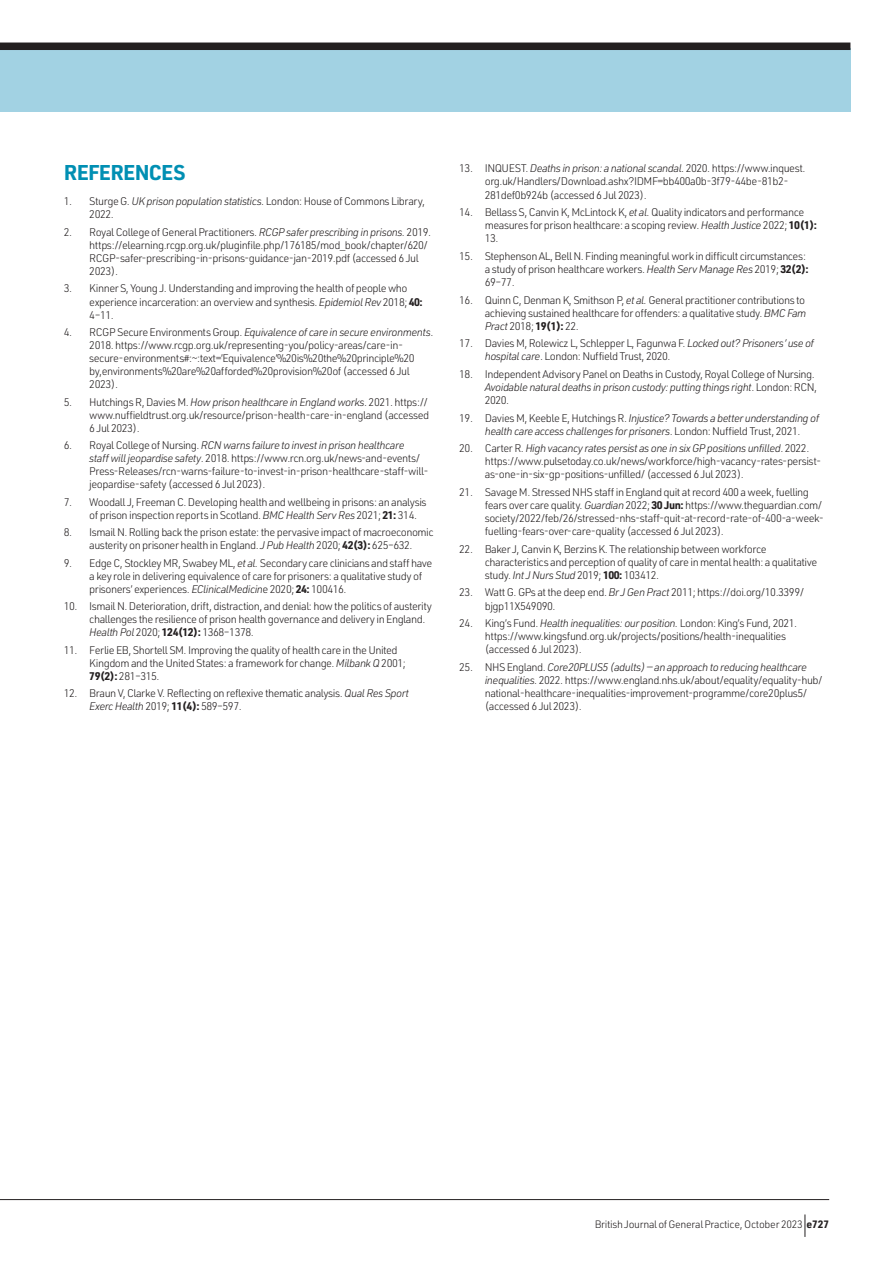
<style>
.page{position:relative;width:893px;height:1263px;background:#fff}
.page>*{position:absolute;margin:0;border:0;box-sizing:border-box;transform-origin:0 0}
.t1{font:700 21px "URWDIN";letter-spacing:-.035em;color:#008fb3}
.t2{font:300 10.8px/13px "URWDIN";letter-spacing:-.045em;color:#231f20}
.t3{font:italic 300 10.8px/13.2px "URWDIN";letter-spacing:-.045em;color:#231f20}
.t4{font:300 10.5px "URWDIN";letter-spacing:-.025em;color:#231f20}
.s1{font-style:italic}
.s2{font-weight:700}
.s3{font-style:normal}
</style>
<div class="page">
<div style="left:0;top:48px;width:850px;height:64px;background:#a2d2e3"></div>
<div style="left:0;top:43px;width:850px;height:7px;background:#231f20"></div>
<hr style="left:0;top:1199px;width:829px;height:1px;background:#231f20">
<svg style="left:805px;top:1214px;width:1px;height:23px"></svg>
<h1 class="t1" style="left:64px;top:158px;width:123px">REFERENCES</h1>
<p class="t2" style="left:89px;top:195px;width:337px;text-indent:-26px">1. Sturge G. <span class="s1">UK prison population statistics</span>. London: House of Commons Library,<br>2022.</p>
<p class="t2" style="left:89px;top:225px;width:343px;text-indent:-26px">2. Royal College of General Practitioners. <span class="s1">RCGP safer prescribing in prisons.</span> 2019. https://elearning.rcgp.org.uk/pluginfile.php/176185/mod_book/chapter/620/ RCGP-safer-prescribing-in-prisons-guidance-jan-2019.pdf (accessed 6 Jul 2023).</p>
<p class="t2" style="left:89px;top:282px;width:335px;text-indent:-26px">3. Kinner S, Young J. Understanding and improving the health of people who experience incarceration: an overview and synthesis. <span class="s1">Epidemiol Rev</span> 2018; <span class="s2">40:<br></span>4–11.</p>
<p class="t2" style="left:89px;top:325px;width:346px;text-indent:-26px">4. RCGP Secure Environments Group. <span class="s1">Equivalence of care in secure environments</span>.<br>2018. https://www.rcgp.org.uk/representing-you/policy-areas/care-in&shy;secure-environments#:~:text=’Equivalence’%20is%20the%20principle%20 by,environments%20are%20afforded%20provision%20of (accessed 6 Jul 2023).</p>
<p class="t2" style="left:89px;top:395px;width:342px;text-indent:-26px">5. Hutchings R, Davies M. <span class="s1">How prison healthcare in England works</span>. 2021. https:// www.nuffieldtrust.org.uk/resource/prison-health-care-in-england (accessed<br>6 Jul 2023).</p>
<p class="t2" style="left:89px;top:438px;width:341px;text-indent:-26px">6. Royal College of Nursing. <span class="s1">RCN warns failure to invest in prison healthcare<br>staff will jeopardise safety</span>. 2018. https://www.rcn.org.uk/news-and-events/ Press-Releases/rcn-warns-failure-to-invest-in-prison-healthcare-staff-will&shy;jeopardise-safety (accessed 6 Jul 2023).</p>
<p class="t2" style="left:89px;top:495px;width:339px;text-indent:-26px">7. Woodall J, Freeman C. Developing health and wellbeing in prisons: an analysis of prison inspection reports in Scotland. <span class="s1">BMC Health Serv Res</span> 2021; <span class="s2">21:</span> 314.</p>
<p class="t2" style="left:64px;top:525px;width:371px;text-align:center">8. Ismail N. Rolling back the prison estate: the pervasive impact of macroeconomic austerity on prisoner health in England. <span class="s1">J Pub Health</span> 2020; <span class="s2">42(3):</span> 625–632.</p>
<p class="t2" style="left:89px;top:556px;width:345px;text-indent:-26px">9. Edge C, Stockley MR, Swabey ML, <span class="s1">et al.</span> Secondary care clinicians and staff have a key role in delivering equivalence of care for prisoners: a qualitative study of prisoners’ experiences. <span class="s1">EClinicalMedicin</span>e 2020; <span class="s2">24:</span> 100416.</p>
<p class="t2" style="left:89px;top:599px;width:344px;text-indent:-26px">10. Ismail N. Deterioration, drift, distraction, and denial: how the politics of austerity challenges the resilience of prison health governance and delivery in England.<br><span class="s1">Health Pol</span> 2020; <span class="s2">124(12):</span> 1368–1378.</p>
<p class="t2" style="left:89px;top:643px;width:318px;text-indent:-26px">11. Ferlie EB, Shortell SM. Improving the quality of health care in the United<br>Kingdom and the United States: a framework for change. <span class="s1">Milbank Q</span> 2001;<br><span class="s2">79(2):</span> 281–315.</p>
<p class="t2" style="left:89px;top:686px;width:321px;text-indent:-26px">12. Braun V, Clarke V. Reflecting on reflexive thematic analysis. <span class="s1">Qual Res Sport<br>Exerc Health</span> 2019; <span class="s2">11(4):</span> 589–597.</p>
<p class="t2" style="left:485px;top:162px;width:322px;text-indent:-26px">13. INQUEST. <span class="s1">Deaths in prison: a national scandal</span>. 2020. https://www.inquest. org.uk/Handlers/Download.ashx?IDMF=bb400a0b-3f79-44be-81b2-<br>281def0b924b (accessed 6 Jul 2023).</p>
<p class="t2" style="left:485px;top:205px;width:334px;text-indent:-26px">14. Bellass S, Canvin K, McLintock K, <span class="s1">et al.</span> Quality indicators and performance measures for prison healthcare: a scoping review. <span class="s1">Health Justice</span> 2022; <span class="s2">10(1):<br></span>13.</p>
<p class="t2" style="left:485px;top:249px;width:325px;text-indent:-26px">15. Stephenson AL, Bell N. Finding meaningful work in difficult circumstances: a study of prison healthcare workers. <span class="s1">Health Serv Manage Res</span> 2019; <span class="s2">32(2):<br></span>69–77.</p>
<p class="t2" style="left:485px;top:293px;width:323px;text-align:justify;text-indent:-26px">16. Quinn C, Denman K, Smithson P, <span class="s1">et al.</span> General practitioner contributions to achieving sustained healthcare for offenders: a qualitative study. <span class="s1">BMC Fam Pract</span> 2018; <span class="s2">19(1):</span> 22.</p>
<p class="t2" style="left:485px;top:336px;width:331px;text-indent:-26px">17. Davies M, Rolewicz L, Schlepper L, Fagunwa F. <span class="s1">Locked out? Prisoners ’ use of hospital care</span>. London: Nuffield Trust, 2020.</p>
<p class="t2" style="left:485px;top:367px;width:334px;text-indent:-26px">18. Independent Advisory Panel on Deaths in Custody, Royal College of Nursing.<br><span class="s1">Avoidable natural deaths in prison custody: putting things right</span>. London: RCN,<br>2020.</p>
<p class="t3" style="left:485px;top:411px;width:336px;text-indent:-26px"><span class="s3">19. Davies M, Keeble E, Hutchings R.</span> Injustice? Towards a better understanding of health care access challenges for prisoners<span class="s3">. London: Nuffield Trust, 2021.</span></p>
<p class="t2" style="left:485px;top:441px;width:338px;text-indent:-26px">20. Carter R. <span class="s1">High vacancy rates persist as one in six GP positions unfilled</span>. 2022. https://www.pulsetoday.co.uk/news/workforce/high-vacancy-rates-persist&shy;as-one-in-six-gp-positions-unfilled/ (accessed 6 Jul 2023).</p>
<p class="t2" style="left:485px;top:485px;width:341px;text-indent:-26px">21. Savage M. Stressed NHS staff in England quit at record 400 a week, fuelling fears over care quality. <span class="s1">Guardian</span> 2022; <span class="s2">30 Jun:</span> https://www.theguardian.com/ society/2022/feb/26/stressed-nhs-staff-quit-at-record-rate-of-400-a-week&shy;fuelling-fears-over-care-quality (accessed 6 Jul 2023).</p>
<p class="t2" style="left:485px;top:542px;width:334px;text-indent:-26px">22. Baker J, Canvin K, Berzins K. The relationship between workforce characteristics and perception of quality of care in mental health: a qualitative study. <span class="s1">Int J Nurs Stud</span> 2019; <span class="s2">100:</span> 103412.</p>
<p class="t2" style="left:485px;top:586px;width:321px;text-indent:-26px">23. Watt G. GPs at the deep end. <span class="s1">Br J Gen Pract</span> 2011; https://doi.org/10.3399/ bjgp11X549090.</p>
<p class="t2" style="left:485px;top:616px;width:314px;text-indent:-26px">24. King’s Fund. <span class="s1">Health inequalities: our position.</span> London: King’s Fund, 2021. https://www.kingsfund.org.uk/projects/positions/health-inequalities (accessed 6 Jul 2023).</p>
<p class="t2" style="left:485px;top:660px;width:339px;text-indent:-26px">25. NHS England. <span class="s1">Core20PLUS5 (adults) — an approach to reducing healthcare inequalities</span>. 2022. https://www.england.nhs.uk/about/equality/equality-hub/ national-healthcare-inequalities-improvement-programme/core20plus5/ (accessed 6 Jul 2023).</p>
<p class="t4" style="left:595px;top:1217px;width:236px">BritishJournalofGeneralPractice, October 2023 <span class="s2">e727</span></p>
</div>
